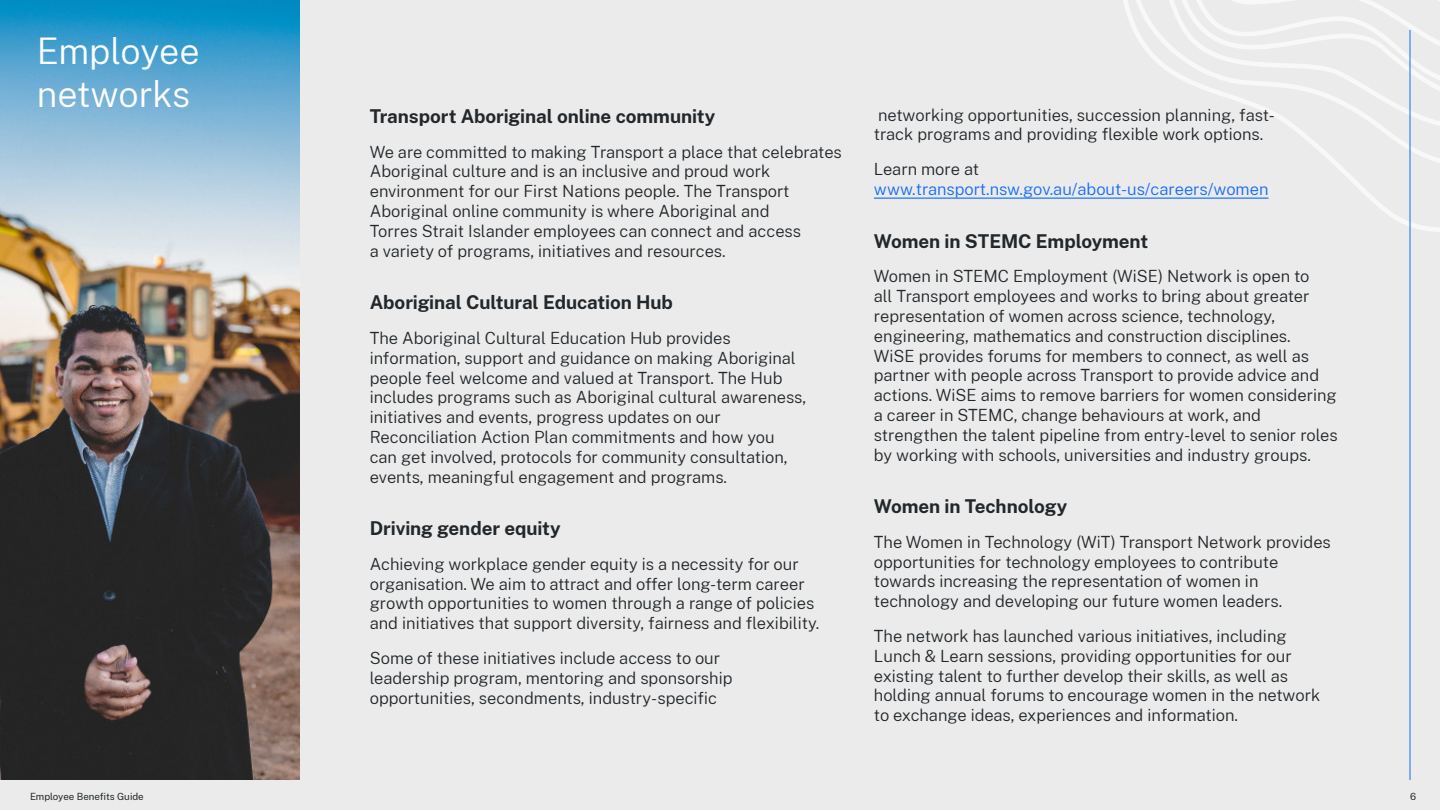
<style>
.page{position:relative;width:1440px;height:810px;background:#ebebeb}
.page>*{position:absolute;margin:0;border:0;box-sizing:border-box;transform-origin:0 0}
.Page_title{font:300 36px/43.2px "Public Sans NSW";letter-spacing:-.005em;color:#fff}
.Body_Copy_22pt{font:700 18.75px "Public Sans NSW";letter-spacing:-.005em;color:#22272b}
.Body_Copy_22pt-2{font:300 16.5px/19.8px "Public Sans NSW";color:#22272b}
.Body_Copy_22pt-3{font:300 16.5px/19.8px "Public Sans NSW";color:#146cfd}
.t1{font:9.75px "Public Sans NSW";color:#22272b}
.s1{color:#22272b}
</style>
<div class="page">
<svg style="left:1116px;top:0;width:324px;height:232px"></svg>
<svg style="left:1125px;top:0;width:315px;height:168px"></svg>
<svg style="left:1157px;top:0;width:283px;height:130px"></svg>
<hr style="left:1410px;top:30px;width:1px;height:750px;background:#146cfd">
<hr style="left:874px;top:198px;width:395px;height:1px;background:#146cfd">
<img style="left:0;top:0;width:300px;height:780px">
<p class="Page_title" style="left:37px;top:27px;width:164px">Employee networks</p>
<p class="t1" style="left:30px;top:789px;width:115px">Employee Benefits Guide</p>
<p class="Body_Copy_22pt" style="left:370px;top:102px;width:347px">Transport Aboriginal online community</p>
<p class="Body_Copy_22pt-2" style="left:370px;top:141px;width:474px">We are committed to making Transport a place that celebrates Aboriginal culture and is an inclusive and proud work environment for our First Nations people. The Transport Aboriginal online community is where Aboriginal and<br>Torres Strait Islander employees can connect and access<br>a variety of programs, initiatives and resources.</p>
<p class="Body_Copy_22pt" style="left:370px;top:288px;width:305px">Aboriginal Cultural Education Hub</p>
<p class="Body_Copy_22pt-2" style="left:370px;top:327px;width:438px">The Aboriginal Cultural Education Hub provides information, support and guidance on making Aboriginal people feel welcome and valued at Transport. The Hub includes programs such as Aboriginal cultural awareness, initiatives and events, progress updates on our Reconciliation Action Plan commitments and how you<br>can get involved, protocols for community consultation, events, meaningful engagement and programs.</p>
<p class="Body_Copy_22pt" style="left:370px;top:514px;width:193px">Driving gender equity</p>
<p class="Body_Copy_22pt-2" style="left:370px;top:553px;width:451px">Achieving workplace gender equity is a necessity for our organisation. We aim to attract and offer long-term career growth opportunities to women through a range of policies and initiatives that support diversity, fairness and flexibility.</p>
<p class="Body_Copy_22pt-2" style="left:370px;top:647px;width:364px">Some of these initiatives include access to our leadership program, mentoring and sponsorship opportunities, secondments, industry-specific</p>
<p class="Body_Copy_22pt-2" style="left:874px;top:104px;width:402px">networking opportunities, succession planning, fast&shy;track programs and providing flexible work options.</p>
<p class="Body_Copy_22pt-3" style="left:874px;top:158px;width:396px"><span class="s1">Learn more at </span>www.transport.nsw.gov.au/about-us/careers/women</p>
<p class="Body_Copy_22pt" style="left:874px;top:227px;width:276px">Women in STEMC Employment</p>
<p class="Body_Copy_22pt-2" style="left:874px;top:265px;width:465px">Women in STEMC Employment (WiSE) Network is open to<br>all Transport employees and works to bring about greater representation of women across science, technology, engineering, mathematics and construction disciplines.<br>WiSE provides forums for members to connect, as well as partner with people across Transport to provide advice and actions. WiSE aims to remove barriers for women considering a career in STEMC, change behaviours at work, and strengthen the talent pipeline from entry-level to senior roles by working with schools, universities and industry groups.</p>
<p class="Body_Copy_22pt" style="left:874px;top:492px;width:195px">Women in Technology</p>
<p class="Body_Copy_22pt-2" style="left:874px;top:531px;width:458px">The Women in Technology (WiT) Transport Network provides opportunities for technology employees to contribute towards increasing the representation of women in technology and developing our future women leaders.</p>
<p class="Body_Copy_22pt-2" style="left:874px;top:625px;width:448px">The network has launched various initiatives, including Lunch &amp; Learn sessions, providing opportunities for our existing talent to further develop their skills, as well as holding annual forums to encourage women in the network to exchange ideas, experiences and information.</p>
<p class="t1" style="left:1410px;top:789px;width:8px">6</p>
</div>
